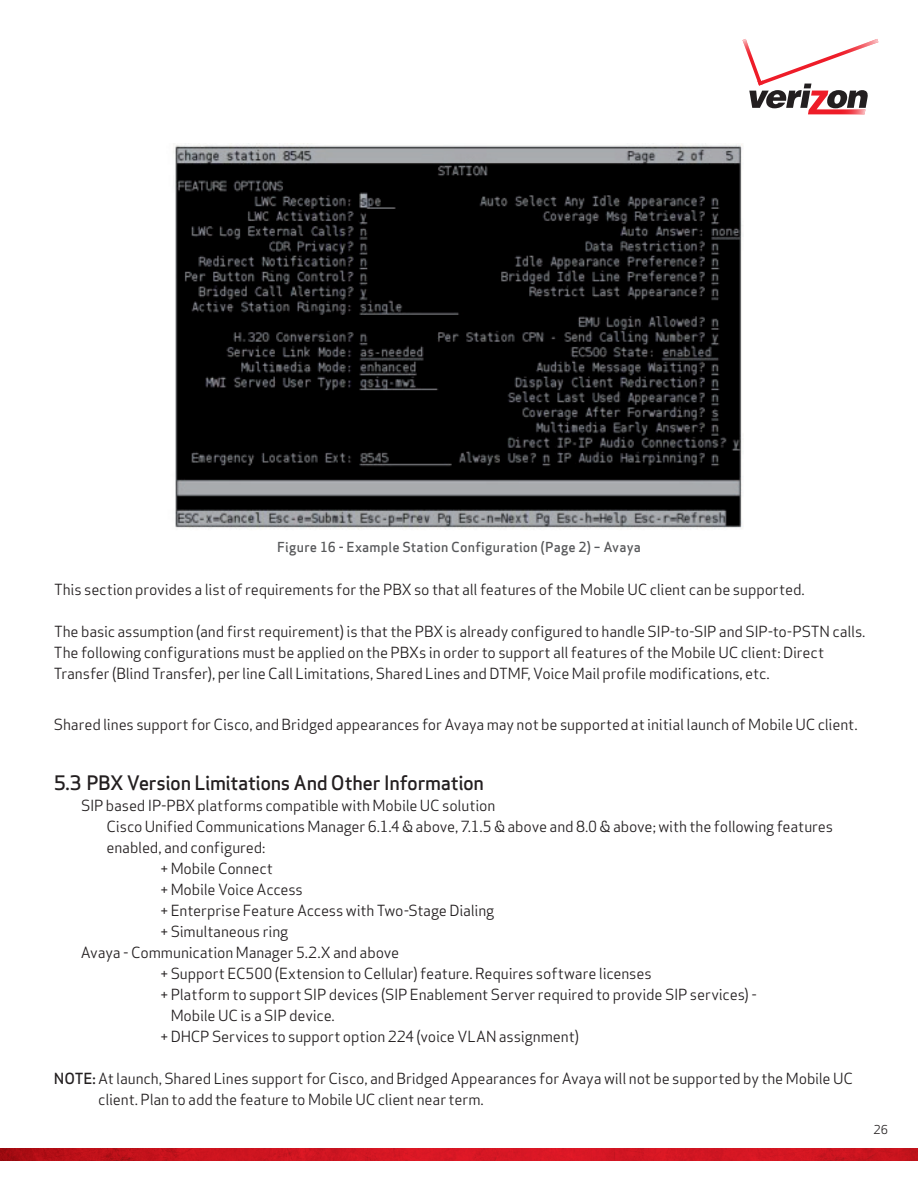
<style>
.page{position:relative;width:918px;height:1188px;background:#fff}
.page>*{position:absolute;margin:0;border:0;box-sizing:border-box;transform-origin:0 0}
.t1{font:500 19.5px "Apex Sans";letter-spacing:-.02em;color:#231f20}
.t2{font:15px/21px "Apex Sans";letter-spacing:-.01em;color:#231f20}
.t3{font:500 13.5px "Apex Sans";letter-spacing:.015em;color:#57585a}
.t4{font:12px "Apex Sans";color:#231f20}
.s1{font-weight:500}
</style>
<div class="page">
<svg style="left:743px;top:39px;width:135px;height:75px"></svg>
<img style="left:173px;top:144px;width:570px;height:386px">
<img style="left:0;top:1149px;width:918px;height:12px">
<p class="t3" style="left:277px;top:535px;width:365px">Figure 16 - Example Station Configuration (Page 2) – Avaya</p>
<p class="t2" style="left:54px;top:577px;width:752px">This section provides a list of requirements for the PBX so that all features of the Mobile UC client can be supported.</p>
<p class="t2" style="left:54px;top:619px;width:748px">The basic assumption (and first requirement) is that the PBX is already configured to handle SIP-to-SIP and SIP-to-PST</p>
<p class="t2" style="left:54px;top:619px;width:813px;text-indent:766px">N calls.<br>The following configurations must be applied on the PBXs in order to support all features of the Mobile UC client: Direct<br>Transfer (Blind Transfer), per line Call Limitations, Shared Lines and DTMF, Voice Mail profile modifications, etc.</p>
<p class="t2" style="left:54px;top:712px;width:805px">Shared lines support for Cisco, and Bridged appearances for Avaya may not be supported at initial launch of Mobile UC client.</p>
<h1 class="t1" style="left:54px;top:765px;width:432px">5.3 Pbx Version Limitations And Other Information</h1>
<p class="t2" style="left:54px;top:793px;width:443px">SIP based IP-PBX platforms compatible with Mobile UC solution</p>
<p class="t2" style="left:106px;top:814px;width:728px">Cisco Unified Communications Manager 6.1.4 &amp; above, 7.1.5 &amp; above and 8.0 &amp; above; with the following features</p>
<p class="t2" style="left:106px;top:835px;width:161px">enabled, and configured:</p>
<p class="t2" style="left:160px;top:856px;width:114px">+ Mobile Connect</p>
<p class="t2" style="left:160px;top:877px;width:144px">+ Mobile Voice Access</p>
<p class="t2" style="left:160px;top:898px;width:335px">+ Enterprise Feature Access with Two-Stage Dialing</p>
<p class="t2" style="left:160px;top:919px;width:129px">+ Simultaneous ring</p>
<p class="t2" style="left:54px;top:940px;width:347px">Avaya - Communication Manager 5.2.X and above</p>
<p class="t2" style="left:160px;top:961px;width:493px">+ Support EC500 (Extension to Cellular) feature. Requires software licenses</p>
<p class="t2" style="left:160px;top:982px;width:598px">+ Platform to support SIP devices (SIP Enablement Server required to provide SIP services) -</p>
<p class="t2" style="left:171px;top:1003px;width:166px">Mobile UC is a SIP device.</p>
<p class="t2" style="left:160px;top:1024px;width:420px">+ D HCP Services to support option 224 (voice VLAN assignment)</p>
<p class="t2" style="left:98px;top:1066px;width:756px;text-indent:-44px"><span class="s1">NOTE:</span> At launch, Shared Lines support for Cisco, and Bridged Appearances for Avaya will not be supported by the Mobile UC client. Plan to add the feature to Mobile UC client near term.</p>
<p class="t4" style="left:874px;top:1119px;width:16px">26</p>
</div>
